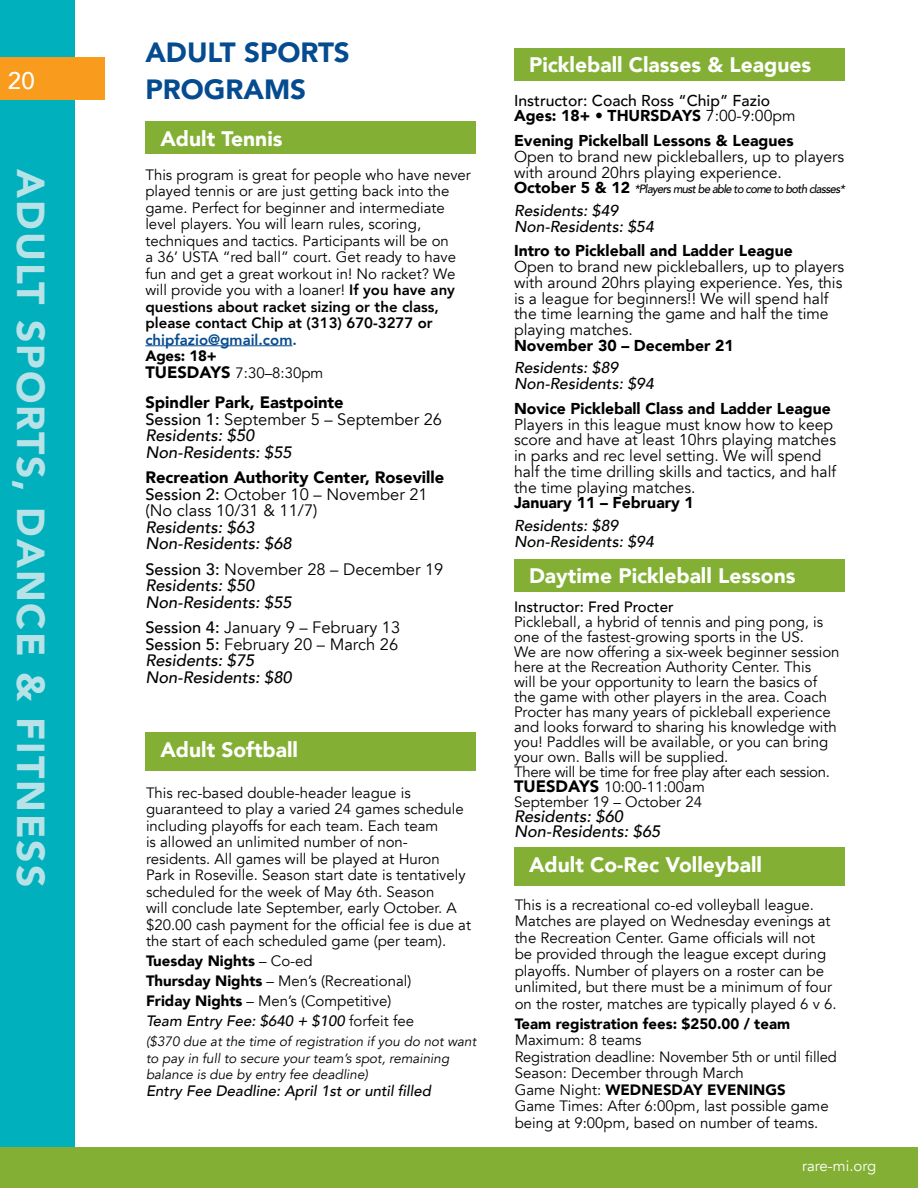
<style>
.page{position:relative;width:918px;height:1188px;background:#fff}
.page>*{position:absolute;margin:0;border:0;box-sizing:border-box;transform-origin:0 0}
.t1{font:900 39px "Avenir";letter-spacing:.05em;color:#b7e2e7}
.t2{font:900 27.75px/37.5px "Avenir";color:#054b8f}
.t3{font:500 24px "Avenir";color:#fff}
.t4{font:900 21px "Avenir";color:#fff}
.t5{font:italic 500 16.5px/16.5px "Avenir";color:#000}
.t6{font:16.5px/16.5px "Avenir";color:#000}
.t7{font:15.75px/15.8px "Avenir";color:#000}
.t8{font:900 15.75px "Avenir";color:#000}
.t9{font:italic 500 15.75px/15.8px "Avenir";color:#000}
.t10{font:500 15.75px/15.8px "Avenir";color:#000}
.t11{font:15px/16.5px "Avenir";color:#000}
.t12{font:italic 500 15px "Avenir";color:#000}
.t13{font:900 15px "Avenir";color:#000}
.t14{font:15px "Avenir";color:#fff}
.t15{font:500 15px "Avenir";color:#000}
.t16{font:800 15px "Avenir";color:#054b8f}
.t17{font:italic 13.5px/16.5px "Avenir";color:#000}
.t18{font:italic 500 12px "Avenir";letter-spacing:-.06em;color:#000;scale:.94 1}
.s1{font-weight:800}
.s2{font-weight:900}
.s3{font-weight:900;font-size:16.5px}
.s4{font-weight:900;font-style:normal}
.s5{font-style:normal}
.s6{font-weight:400;font-style:normal}
.s7{font-weight:500}
.s8{font-weight:500;font-style:italic}
.s9{font-weight:400}
.s10{font-weight:900;font-style:normal;font-size:15.75px}
</style>
<div class="page">
<div style="left:0;top:0;width:74px;height:1188px;background:#00b0bd"></div>
<div style="left:0;top:57px;width:105px;height:43px;background:#f99b1c"></div>
<div style="left:0;top:1148px;width:452px;height:40px;background:#83b034"></div>
<div style="left:452px;top:1148px;width:466px;height:40px;background:#83b034"></div>
<div style="left:145px;top:732px;width:331px;height:38px;background:#83b034"></div>
<div style="left:145px;top:121px;width:331px;height:33px;background:#83b034"></div>
<hr style="left:145px;top:345px;width:147px;height:1px;background:#054b8f">
<div style="left:514px;top:48px;width:331px;height:32px;background:#83b034"></div>
<div style="left:514px;top:847px;width:331px;height:38px;background:#83b034"></div>
<div style="left:514px;top:559px;width:331px;height:32px;background:#83b034"></div>
<h3 class="t3" style="left:8px;top:60px;width:28px">20</h3>
<h1 class="t1" style="left:64px;top:169px;width:719px;rotate:90deg">ADULT SPORTS, DANCE &amp; FITNESS</h1>
<h2 class="t2" style="left:145px;top:32px;width:206px">ADULT SPORTS<br>PROGRAMS</h2>
<h3 class="t4" style="left:160px;top:120px;width:124px">Adult Tennis</h3>
<p class="t11" style="left:145px;top:167px;width:327px">This program is great for people who have never played tennis or are just getting back into the game. Perfect for beginner and intermediate level players. You will learn rules, scoring, techniques and tactics. Participants will be on<br>a 36’ USTA “red ball” court. Get ready to have fun and get a great workout in! No racket? We will provide you with a loaner! <span class="s1">If you have any questions about racket sizing or the class, please contact Chip at (313) 670-3277 or</span></p>
<p class="t16" style="left:145px;top:328px;width:153px">chipfazio@gmail.com.</p>
<p class="t11" style="left:145px;top:348px;width:179px"><span class="s2">Ages: 18+<br></span><span class="s3">TUESDAYS</span> 7:30–8:30pm</p>
<p class="t5" style="left:145px;top:395px;width:298px"><span class="s4">Spindler Park, Eastpointe<br></span><span class="s5">Session 1:</span> <span class="s6">September 5 – September 26<br></span>Residents: $50<br>Non-Residents: $55</p>
<p class="t6" style="left:145px;top:470px;width:300px"><span class="s2">Recreation Authority Center, Roseville<br></span><span class="s7">Session 2:</span> October 10 – November 21 (No class 10/31 &amp; 11/7)</p>
<p class="t5" style="left:145px;top:519px;width:148px">Residents: $63<br>Non-Residents: $68</p>
<p class="t5" style="left:145px;top:561px;width:300px"><span class="s5">Session 3:</span> <span class="s6">November 28 – December 19<br></span>Residents: $50<br>Non-Residents: $55</p>
<p class="t6" style="left:145px;top:620px;width:256px"><span class="s7">Session 4:</span> January 9 – February 13<br><span class="s7">Session 5:</span> February 20 – March 26<br><span class="s8">Residents: $75<br>Non-Residents: $80</span></p>
<h3 class="t4" style="left:160px;top:732px;width:139px">Adult Softball</h3>
<p class="t11" style="left:146px;top:785px;width:327px">This rec-based double-header league is guaranteed to play a varied 24 games schedule including playoffs for each team. Each team<br>is allowed an unlimited number of non&shy;residents. All games will be played at Huron Park in Roseville. Season start date is tentatively scheduled for the week of May 6th. Season<br>will conclude late September, early October. A $20.00 cash payment for the official fee is due at the start of each scheduled game (per team).</p>
<p class="t11" style="left:146px;top:951px;width:270px;line-height:20px"><span class="s2">Tuesday Nights</span> – Co-ed<br><span class="s2">Thursday Nights</span> – Men’s (Recreational)<br><span class="s2">Friday Nights</span> – Men’s (Competitive)<br><span class="s8">Team Entry Fee: $640 + $100</span> forfeit fee</p>
<p class="t17" style="left:146px;top:1034px;width:332px">($370 due at the time of registration if you do not want to pay in full to secure your team’s spot, remaining balance is due by entry fee deadline)</p>
<p class="t12" style="left:146px;top:1082px;width:286px">Entry Fee Deadline: April 1st or until filled</p>
<h3 class="t4" style="left:529px;top:47px;width:284px">Pickleball Classes &amp; Leagues</h3>
<p class="t10" style="left:514px;top:91px;width:283px">Instructor: Coach Ross “Chip” Fazio<br><span class="s2">Ages: 18+ • THURSDAYS</span> <span class="s9">7:00-9:00pm</span></p>
<p class="t8" style="left:514px;top:127px;width:281px">Evening Pickelball Lessons &amp; Leagues</p>
<p class="t7" style="left:514px;top:149px;width:332px">Open to brand new pickleballers, up to players with around 20hrs playing experience.</p>
<p class="t18" style="left:514px;top:182px;width:353px"><span class="s10">October 5 &amp; 12</span> *Players must be able to come to both classes*</p>
<p class="t9" style="left:514px;top:203px;width:141px">Residents: $49<br>Non-Residents: $54</p>
<p class="t8" style="left:514px;top:237px;width:280px">Intro to Pickleball and Ladder League</p>
<p class="t7" style="left:514px;top:259px;width:332px">Open to brand new pickleballers, up to players with around 20hrs playing experience. Yes, this is a league for beginners!! We will spend half the time learning the game and half the time playing matches.</p>
<p class="t8" style="left:514px;top:332px;width:221px">November 30 – December 21</p>
<p class="t9" style="left:514px;top:360px;width:141px">Residents: $89<br>Non-Residents: $94</p>
<p class="t8" style="left:514px;top:395px;width:318px">Novice Pickleball Class and Ladder League</p>
<p class="t7" style="left:514px;top:417px;width:324px">Players in this league must know how to keep score and have at least 10hrs playing matches in parks and rec level setting. We will spend half the time drilling skills and tactics, and half the time playing matches.</p>
<p class="t8" style="left:514px;top:489px;width:181px">January 11 – February 1</p>
<p class="t9" style="left:514px;top:518px;width:141px">Residents: $89<br>Non-Residents: $94</p>
<h3 class="t4" style="left:529px;top:558px;width:268px">Daytime Pickleball Lessons</h3>
<p class="t15" style="left:514px;top:593px;width:161px">Instructor: Fred Procter</p>
<p class="t11" style="left:514px;top:614px;width:327px;line-height:15px">Pickleball, a hybrid of tennis and ping pong, is one of the fastest-growing sports in the US.<br>We are now offering a six-week beginner session here at the Recreation Authority Center. This<br>will be your opportunity to learn the basics of the game with other players in the area. Coach Procter has many years of pickleball experience and looks forward to sharing his knowledge with you! Paddles will be available, or you can bring your own. Balls will be supplied.<br>There will be time for free play after each session.<br><span class="s3">TUESDAYS</span> 10:00-11:00am<br>September 19 – October 24</p>
<p class="t5" style="left:514px;top:809px;width:148px;line-height:15px">Residents: $60<br>Non-Residents: $65</p>
<h3 class="t4" style="left:529px;top:847px;width:234px">Adult Co-Rec Volleyball</h3>
<p class="t11" style="left:515px;top:897px;width:323px">This is a recreational co-ed volleyball league.<br>Matches are played on Wednesday evenings at the Recreation Center. Game officials will not<br>be provided through the league except during playoffs. Number of players on a roster can be unlimited, but there must be a minimum of four on the roster, matches are typically played 6 v 6.</p>
<p class="t13" style="left:515px;top:1011px;width:277px">Team registration fees: $250.00 / team</p>
<p class="t11" style="left:515px;top:1032px;width:324px">Maximum: 8 teams<br>Registration deadline: November 5th or until filled Season: December through March<br>Game Night: <span class="s2">WEDNESDAY EVENINGS<br></span>Game Times: After 6:00pm, last possible game being at 9:00pm, based on number of teams.</p>
<p class="t14" style="left:766px;top:1153px;width:111px">www.rare-mi.org</p>
<p class="t14" style="left:802px;top:1157px;width:76px">rare-mi.org</p>
</div>
